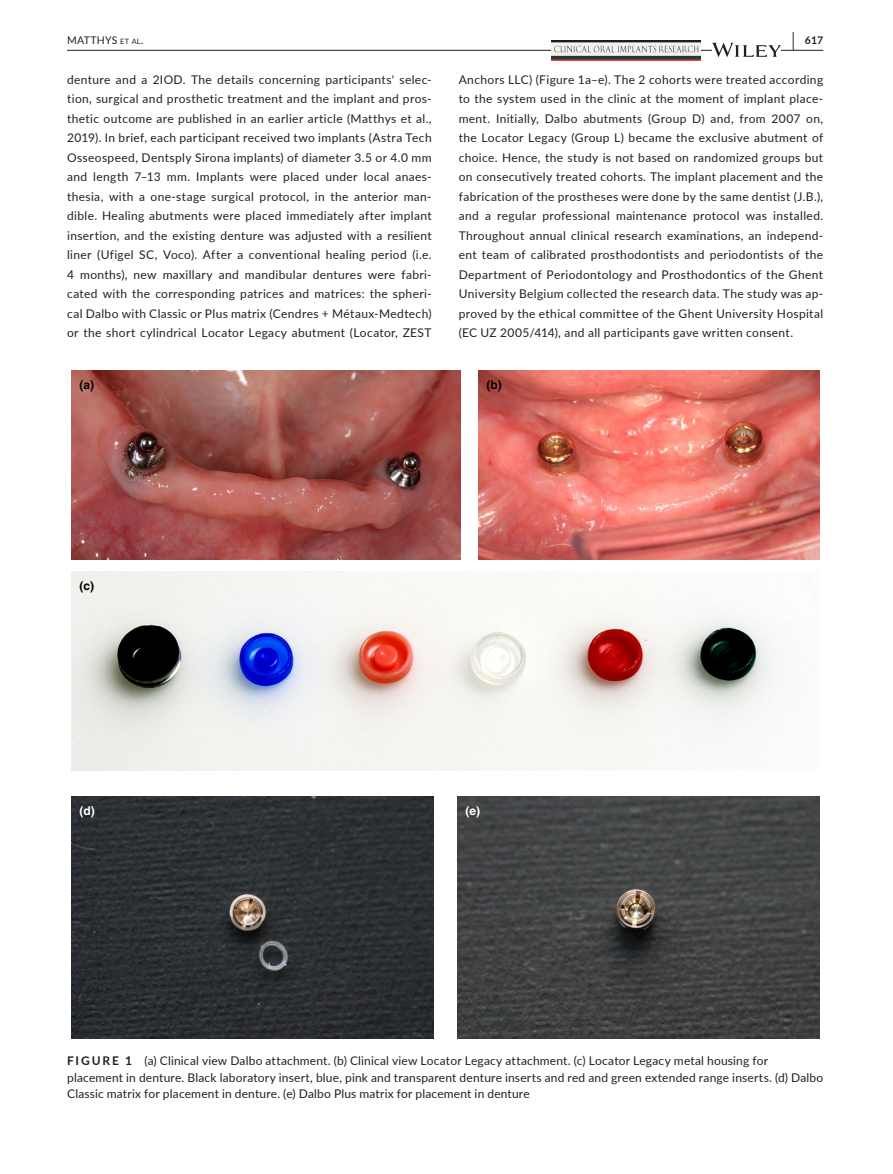
<style>
.page{position:relative;width:893px;height:1174px;background:#fff}
.page>*{position:absolute;margin:0;border:0;box-sizing:border-box;transform-origin:0 0}
.t1{font:700 19.5px "Lato";color:#231f20;scale:.48 1}
.t2{font:12px/19.5px "Lato";letter-spacing:.015em;color:#231f20;text-align:justify}
.t3{font:700 12px "Helvetica";color:#000}
.t4{font:700 12px "Helvetica";color:#fff}
.t5{font:10.5px "Lato";letter-spacing:.02em;color:#231f20}
.t6{font:700 10.5px "Lato";color:#231f20}
.s1{font-size:7.35px}
.s2{font-weight:700}
</style>
<div class="page">
<hr style="left:67px;top:50px;width:756px;height:1px;background:#231f20">
<img style="left:551px;top:41px;width:149px;height:19px">
<svg style="left:712px;top:43px;width:69px;height:14px"></svg>
<img style="left:71px;top:370px;width:389px;height:189px">
<img style="left:478px;top:370px;width:341px;height:189px">
<img style="left:71px;top:571px;width:723px;height:199px">
<img style="left:71px;top:796px;width:362px;height:242px">
<img style="left:457px;top:796px;width:362px;height:242px">
<h1 class="t1" style="left:792px;top:25px;width:7px">|</h1>
<p class="t5" style="left:67px;top:33px;width:78px">MATTHYS <span class="s1">et al</span>.</p>
<p class="t6" style="left:805px;top:33px;width:20px">617</p>
<p class="t2" style="left:67px;top:69px;width:366px">denture and a 2IOD. The details concerning participants' selec&shy;tion, surgical and prosthetic treatment and the implant and pros&shy;thetic outcome are published in an earlier article (Matthys et al., 2019). In brief, each participant received two implants (Astra Tech Osseospeed, Dentsply Sirona implants) of diameter 3.5 or 4.0 mm and length 7–13 mm. Implants were placed under local anaes&shy;thesia, with a one-stage surgical protocol, in the anterior man&shy;dible. Healing abutments were placed immediately after implant insertion, and the existing denture was adjusted with a resilient liner (Ufigel SC, Voco). After a conventional healing period (i.e.<br>4 months), new maxillary and mandibular dentures were fabri&shy;cated with the corresponding patrices and matrices: the spheri&shy;cal Dalbo with Classic or Plus matrix (Cendres + Métaux-Medtech) or the short cylindrical Locator Legacy abutment (Locator, ZEST</p>
<p class="t2" style="left:459px;top:69px;width:366px">Anchors LLC) (Figure 1a–e). The 2 cohorts were treated according to the system used in the clinic at the moment of implant place&shy;ment. Initially, Dalbo abutments (Group D) and, from 2007 on, the Locator Legacy (Group L) became the exclusive abutment of choice. Hence, the study is not based on randomized groups but on consecutively treated cohorts. The implant placement and the fabrication of the prostheses were done by the same dentist (J.B.), and a regular professional maintenance protocol was installed.<br>Throughout annual clinical research examinations, an independ&shy;ent team of calibrated prosthodontists and periodontists of the Department of Periodontology and Prosthodontics of the Ghent University Belgium collected the research data. The study was ap&shy;proved by the ethical committee of the Ghent University Hospital (EC UZ 2005/414), and all participants gave written consent.</p>
<p class="t3" style="left:80px;top:378px;width:16px">(a)</p>
<p class="t3" style="left:486px;top:378px;width:17px">(b)</p>
<p class="t3" style="left:80px;top:578px;width:16px">(c)</p>
<p class="t4" style="left:80px;top:803px;width:17px">(d)</p>
<p class="t4" style="left:466px;top:803px;width:16px">(e)</p>
<p class="t2" style="left:67px;top:1052px;width:758px;line-height:16.5px;text-align:left"><span class="s2">FIGURE 1</span> (a) Clinical view Dalbo attachment. (b) Clinical view Locator Legacy attachment. (c) Locator Legacy metal housing for placement in denture. Black laboratory insert, blue, pink and transparent denture inserts and red and green extended range inserts. (d) Dalbo<br>Classic matrix for placement in denture. (e) Dalbo Plus matrix for placement in denture</p>
</div>
